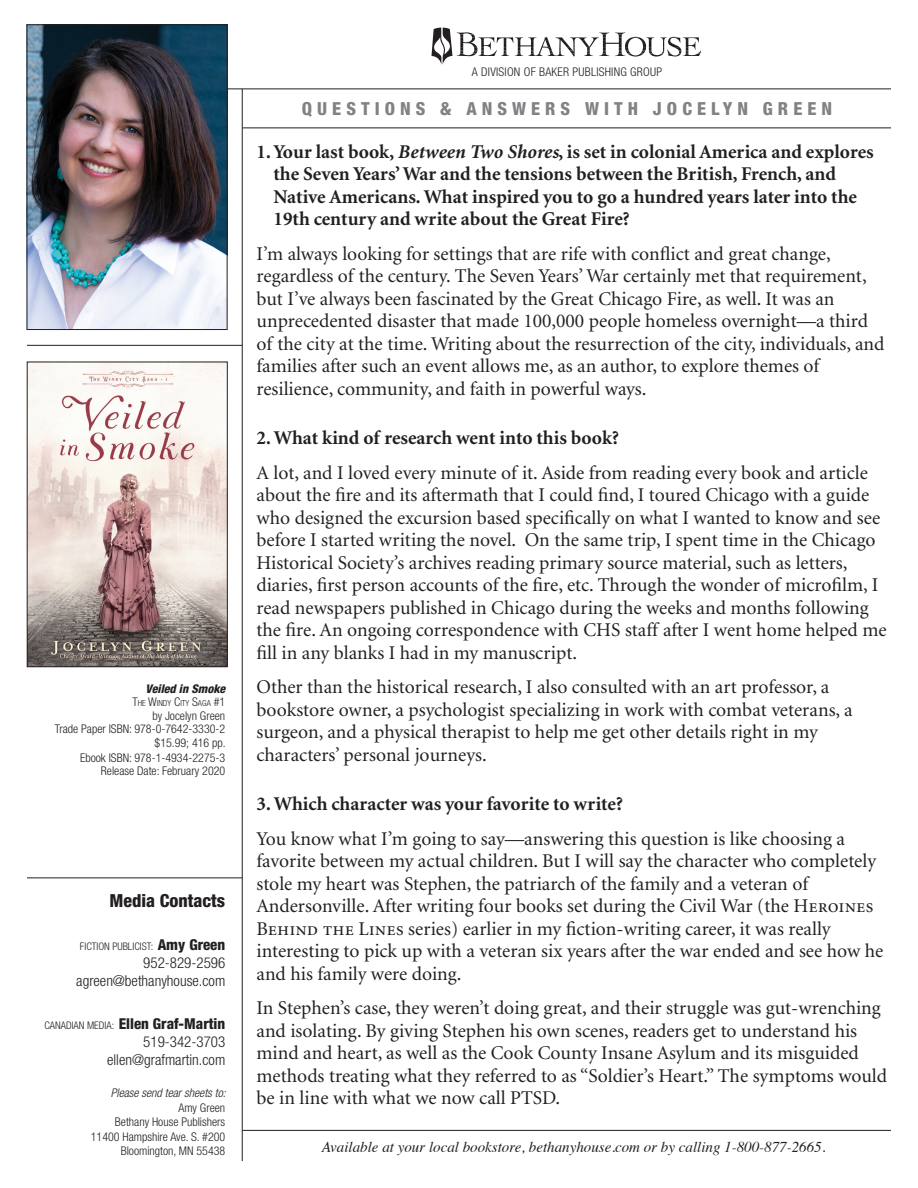
<style>
.page{position:relative;width:918px;height:1188px;background:#fff}
.page>*{position:absolute;margin:0;border:0;box-sizing:border-box;transform-origin:0 0}
.Body_text{font:19.5px/22.5px "Minion";color:#231f20}
.Body_text-2{font:700 19.5px/22.5px "Minion";color:#231f20}
.t1{font:800 condensed 18px "Helvetica Neue";letter-spacing:.28em;color:#808285}
.t2{font:800 condensed 18px "Helvetica Neue";color:#231f20}
.t3{font:italic 15px "Times";color:#231f20}
.t4{font:300 condensed 15px "Helvetica Neue";color:#231f20}
.t5{font:800 condensed 15px "Helvetica Neue";color:#231f20}
.Book_ID{font:300 condensed 12px "Helvetica Neue";color:#231f20}
.Book_ID-2{font:300 condensed 12px "Helvetica Neue";letter-spacing:.02em;color:#231f20}
.t6{font:italic 300 condensed 12px "Helvetica Neue";color:#231f20}
.Book_Title{font:italic 800 condensed 12px "Helvetica Neue";color:#231f20}
.t7{font:300 condensed 10.5px "Helvetica Neue";color:#231f20}
.Book_ID-3{font:300 condensed 8.4px "Helvetica Neue";color:#231f20}
.t8{font:5.55px/5.6px "Cochin";letter-spacing:-.04em;color:#231f20}
.s1{font-size:12px}
.s2{font-weight:800;font-size:15px}
.s3{font-weight:300;font-size:10.5px}
.s4{font-style:italic}
.s5{font-family:"Minion Regular SC"}
</style>
<div class="page">
<svg style="left:431px;top:28px;width:269px;height:37px"></svg>
<img style="left:29px;top:27px;width:196px;height:301px">
<div style="left:27px;top:25px;width:200px;height:305px;border:1px solid #231f20"></div>
<hr style="left:242px;top:1130px;width:649px;height:1px;background:#231f20">
<hr style="left:27px;top:345px;width:215px;height:1px;background:#231f20">
<hr style="left:242px;top:89px;width:1px;height:1072px;background:#231f20">
<hr style="left:243px;top:128px;width:648px;height:1px;background:#231f20">
<hr style="left:227px;top:89px;width:664px;height:1px;background:#231f20">
<hr style="left:27px;top:878px;width:215px;height:1px;background:#231f20">
<img style="left:29px;top:364px;width:196px;height:301px">
<div style="left:27px;top:362px;width:200px;height:305px;border:1px solid #231f20"></div>
<p class="Book_Title" style="left:146px;top:681px;width:81px">Veiled in Smoke</p>
<p class="Book_ID-3" style="left:132px;top:698px;width:94px"><span class="s1">T</span>HE <span class="s1">W</span>INDY <span class="s1">C</span>ITY <span class="s1">S</span>AGA <span class="s1">#1</span></p>
<p class="Book_ID" style="left:152px;top:708px;width:74px">by Jocelyn Green</p>
<p class="Book_ID" style="left:55px;top:722px;width:172px">Trade Paper ISBN: 978-0-7642-3330-2</p>
<p class="Book_ID" style="left:155px;top:735px;width:73px">$15.99; 416 pp.</p>
<p class="Book_ID" style="left:80px;top:750px;width:147px">Ebook ISBN: 978-1-4934-2275-3</p>
<p class="Book_ID" style="left:101px;top:764px;width:126px">Release Date: February 2020</p>
<p class="t2" style="left:110px;top:889px;width:117px">Media Contacts</p>
<p class="t7" style="left:80px;top:940px;width:147px">FICTION PUBLICIST: <span class="s2">Amy Green</span></p>
<p class="t4" style="left:143px;top:954px;width:83px">952-829-2596</p>
<p class="t4" style="left:76px;top:972px;width:151px">agreen@bethanyhouse.com</p>
<p class="t5" style="left:44px;top:1014px;width:182px"><span class="s3">CANADIAN MEDIA:</span> Ellen Graf-Martin</p>
<p class="t4" style="left:143px;top:1033px;width:83px">519-342-3703</p>
<p class="t4" style="left:107px;top:1051px;width:120px">ellen@grafmartin.com</p>
<p class="t6" style="left:111px;top:1086px;width:117px">Please send tear sheets to:</p>
<p class="Book_ID" style="left:178px;top:1101px;width:48px">Amy Green</p>
<p class="Book_ID" style="left:115px;top:1115px;width:112px">Bethany House Publishers</p>
<p class="Book_ID" style="left:91px;top:1130px;width:136px">11400 Hampshire Ave. S. #200</p>
<p class="Book_ID" style="left:121px;top:1144px;width:106px">Bloomington, MN 55438</p>
<p class="Book_ID-2" style="left:472px;top:65px;width:192px">A DIVISION OF BAKER PUBLISHING GROUP</p>
<p class="t1" style="left:302px;top:97px;width:532px">QUESTIONS &amp; ANSWERS WITH JOCELYN GREEN</p>
<p class="Body_text-2" style="left:273px;top:141px;width:602px;text-indent:-17px">1. Your last book, <span class="s4">Between Two Shores</span>, is set in colonial America and explores the Seven Years’ War and the tensions between the British, French, and Native Americans. What inspired you to go a hundred years later into the 19th century and write about the Great Fire?</p>
<p class="Body_text" style="left:256px;top:243px;width:630px">I’m always looking for settings that are rife with conflict and great change, regardless of the century. The Seven Years’ War certainly met that requirement, but I’ve always been fascinated by the Great Chicago Fire, as well. It was an unprecedented disaster that made 100,000 people homeless overnight—a third of the city at the time. Writing about the resurrection of the city, individuals, and families after such an event allows me, as an author, to explore themes of resilience, community, and faith in powerful ways.</p>
<p class="Body_text-2" style="left:256px;top:427px;width:364px">2. What kind of research went into this book?</p>
<p class="Body_text" style="left:256px;top:462px;width:632px">A lot, and I loved every minute of it. Aside from reading every book and article about the fire and its aftermath that I could find, I toured Chicago with a guide who designed the excursion based specifically on what I wanted to know and see before I started writing the novel. On the same trip, I spent time in the Chicago Historical Society’s archives reading primary source material, such as letters, diaries, first person accounts of the fire, etc. Through the wonder of microfilm, I read newspapers published in Chicago during the weeks and months following the fire. An ongoing correspondence with CHS staff after I went home helped me fill in any blanks I had in my manuscript.</p>
<p class="Body_text" style="left:256px;top:676px;width:598px">Other than the historical research, I also consulted with an art professor, a bookstore owner, a psychologist specializing in work with combat veterans, a surgeon, and a physical therapist to help me get other details right in my characters’ personal journeys.</p>
<p class="Body_text-2" style="left:256px;top:793px;width:368px">3. Which character was your favorite to write?</p>
<p class="Body_text" style="left:256px;top:828px;width:628px">You know what I’m going to say—answering this question is like choosing a favorite between my actual children. But I will say the character who completely stole my heart was Stephen, the patriarch of the family and a veteran of Andersonville. After writing four books set during the Civil War (the <span class="s5">Heroines Behind the Lines</span> series) earlier in my fiction-writing career, it was really interesting to pick up with a veteran six years after the war ended and see how he and his family were doing.</p>
<p class="Body_text" style="left:256px;top:997px;width:632px">In Stephen’s case, they weren’t doing great, and their struggle was gut-wrenching and isolating. By giving Stephen his own scenes, readers get to understand his mind and heart, as well as the Cook County Insane Asylum and its misguided methods treating what they referred to as “Soldier’s Heart.” The symptoms would be in line with what we now call PTSD.</p>
<p class="t8" style="left:761px;top:249px;width:123px">logo area is expremely narrow. Including these proportions and weights.</p>
<p class="t3" style="left:322px;top:1134px;width:505px">Available at your local bookstore, bethanyhouse.com or by calling 1-800-877-2665.</p>
</div>
